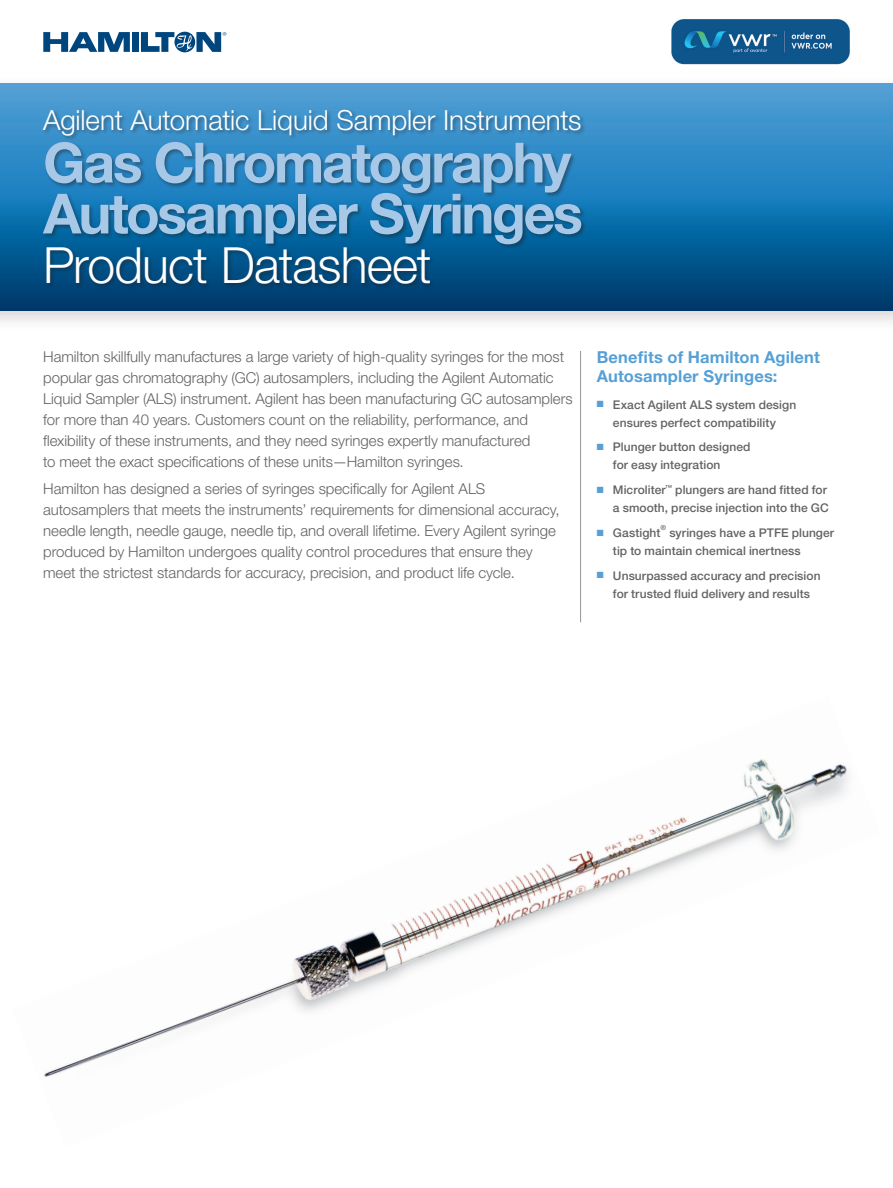
<style>
.page{position:relative;width:893px;height:1188px;background:#fff}
.page>*{position:absolute;margin:0;border:0;box-sizing:border-box;transform-origin:0 0}
.t1{font:700 55.5px/51px "Helvetica Neue LT Pro";letter-spacing:-.04em;color:#a8c8e7}
.t2{font:300 49.95px "Helvetica Neue LT Pro";letter-spacing:-.02em;color:#fff}
.t3{font:300 27.75px "Helvetica Neue LT Pro";letter-spacing:-.005em;color:#fff}
.Subhead{font:700 16.5px/19.5px "Helvetica Neue LT Pro";letter-spacing:.01em;color:#56a0d5}
.Body_Copy{font:300 15px/21px "Helvetica Neue LT Pro";letter-spacing:-.005em;color:#636366}
.t4{font:500 12px/18px "Helvetica Neue LT Pro";letter-spacing:.005em;color:#636366;text-align:center}
.t5{font:500 7.05px "Helvetica Neue LT Pro";color:#636366}
.s1{color:#56a0d5}
</style>
<div class="page">
<div style="left:0;top:75px;width:893px;height:258px;background:#231f20;opacity:.17"></div>
<svg style="left:0;top:83px;width:893px;height:227px;background:#2174ac"></svg>
<hr style="left:580px;top:351px;width:1px;height:271px;background:#939598">
<img style="left:44px;top:759px;width:805px;height:318px">
<div style="left:42px;top:109px;width:545px;height:180px;background:#231f20;opacity:.46"></div>
<div style="left:132px;top:32px;width:7px;height:20px;background:#00467e"></div>
<svg style="left:43px;top:32px;width:87px;height:20px"></svg>
<svg style="left:141px;top:32px;width:85px;height:20px"></svg>
<img style="left:671px;top:19px;width:179px;height:46px">
<h3 class="t3" style="left:43px;top:103px;width:540px">Agilent Automatic Liquid Sampler Instruments</h3>
<h1 class="t1" style="left:43px;top:136px;width:541px">Gas Chromatography<br>Autosampler Syringes</h1>
<h2 class="t2" style="left:43px;top:235px;width:390px">Product Datasheet</h2>
<p class="Body_Copy" style="left:43px;top:346px;width:531px">Hamilton skillfully manufactures a large variety of high-quality syringes for the most popular gas chromatography (GC) autosamplers, including the Agilent Automatic Liquid Sampler (ALS) instrument. Agilent has been manufacturing GC autosamplers for more than 40 years. Customers count on the reliability, performance, and flexibility of these instruments, and they need syringes expertly manufactured<br>to meet the exact specifications of these units—Hamilton syringes.</p>
<p class="Body_Copy" style="left:43px;top:478px;width:518px">Hamilton has designed a series of syringes specifically for Agilent ALS autosamplers that meets the instruments’ requirements for dimensional accuracy, needle length, needle gauge, needle tip, and overall lifetime. Every Agilent syringe produced by Hamilton undergoes quality control procedures that ensure they meet the strictest standards for accuracy, precision, and product life cycle.</p>
<p class="Subhead" style="left:597px;top:347px;width:225px">Benefits of Hamilton Agilent<br>Autosampler Syringes:</p>
<p class="t4" style="left:597px;top:395px;width:201px"><span class="s1">■</span> Exact Agilent ALS system design ensures perfect compatibility</p>
<p class="t4" style="left:613px;top:438px;width:139px;text-align:left;text-indent:-16px"><span class="s1">■</span> Plunger button designed for easy integration</p>
<p class="t4" style="left:597px;top:481px;width:234px;text-align:right"><span class="s1">■</span> Microliter<sup>™</sup> plungers are hand fitted for a smooth, precise injection into the GC</p>
<p class="t4" style="left:597px;top:523px;width:65px"><span class="s1">■</span> Gastight</p>
<p class="t5" style="left:661px;top:523px;width:7px">®</p>
<p class="t4" style="left:613px;top:523px;width:223px;text-align:left;text-indent:56px">syringes have a PTFE plunger tip to maintain chemical inertness</p>
<p class="t4" style="left:597px;top:566px;width:225px"><span class="s1">■</span> Unsurpassed accuracy and precision for trusted fluid delivery and results</p>
</div>
